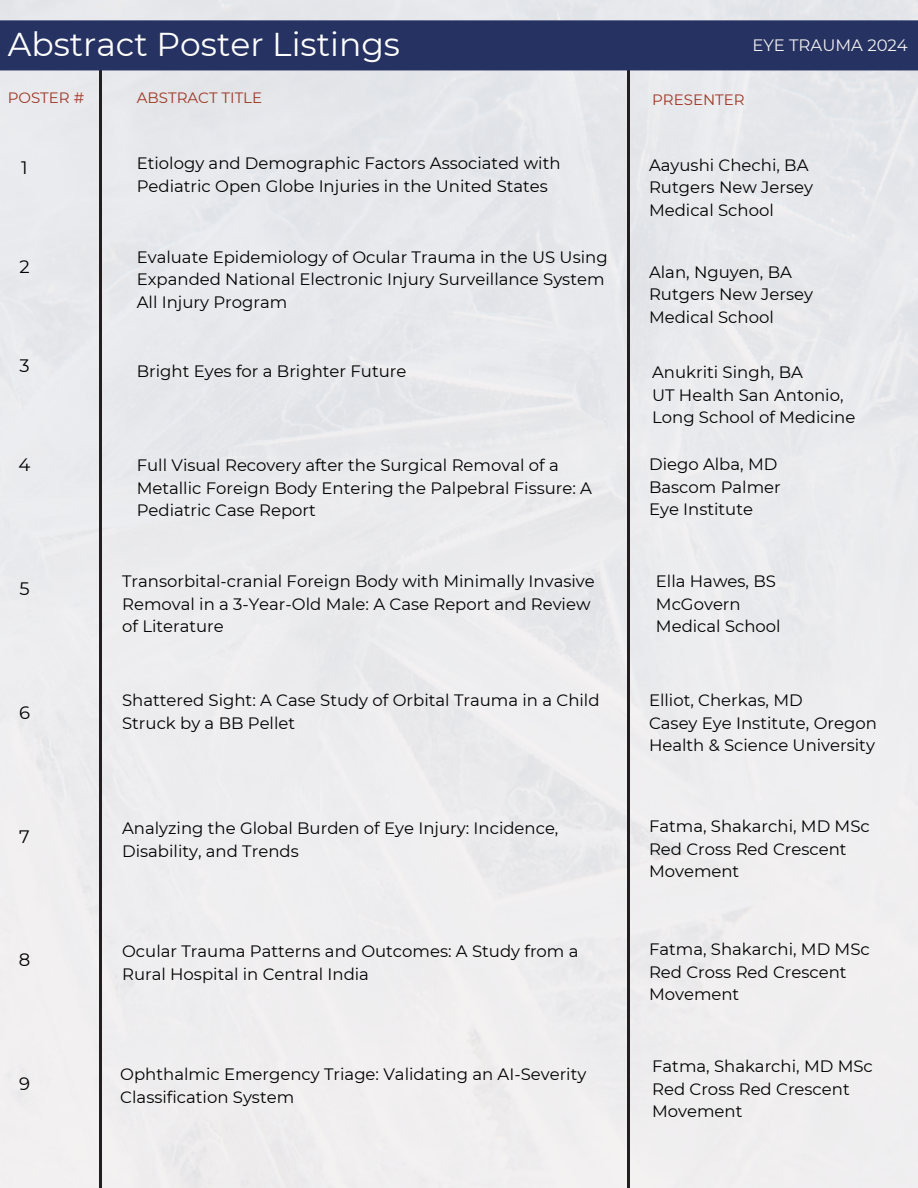
<style>
.page{position:relative;width:918px;height:1188px;background:#fff}
.page>*{position:absolute;margin:0;border:0;box-sizing:border-box;transform-origin:0 0}
.t1{font:33px "Montserrat";color:#fff}
.t2{font:18px "Montserrat";color:#000}
.t3{font:16.5px/22.5px "Montserrat";color:#000}
.t4{font:16.5px "Montserrat";color:#f4f1f1}
.t5{font:15px "Montserrat";color:#a03725}
</style>
<div class="page">
<hr style="left:627px;top:27px;width:3px;height:1161px;background:#231f20">
<hr style="left:99px;top:27px;width:3px;height:1161px;background:#231f20">
<div style="left:0;top:20px;width:918px;height:50px;background:#263262"></div>
<h3 class="t1" style="left:8px;top:24px;width:394px">Abstract Poster Listings</h3>
<h3 class="t4" style="left:752px;top:35px;width:157px">EYE TRAUMA 2024</h3>
<p class="t5" style="left:8px;top:89px;width:78px">POSTER #</p>
<h2 class="t5" style="left:137px;top:89px;width:127px">ABSTRACT TITLE</h2>
<p class="t5" style="left:652px;top:90px;width:94px">PRESENTER</p>
<p class="t2" style="left:21px;top:157px;width:8px">1</p>
<p class="t2" style="left:19px;top:256px;width:12px">2</p>
<p class="t2" style="left:20px;top:355px;width:12px">3</p>
<p class="t2" style="left:19px;top:454px;width:13px">4</p>
<h3 class="t2" style="left:19px;top:578px;width:12px">5</h3>
<h3 class="t2" style="left:19px;top:701px;width:12px">6</h3>
<h3 class="t2" style="left:19px;top:825px;width:12px">7</h3>
<h3 class="t2" style="left:19px;top:949px;width:13px">8</h3>
<h3 class="t2" style="left:19px;top:1073px;width:12px">9</h3>
<h3 class="t3" style="left:137px;top:152px;width:425px">Etiology and Demographic Factors Associated with<br>Pediatric Open Globe Injuries in the United States</h3>
<h3 class="t3" style="left:137px;top:246px;width:472px">Evaluate Epidemiology of Ocular Trauma in the US Using<br>Expanded National Electronic Injury Surveillance System<br>All Injury Program</h3>
<h3 class="t3" style="left:649px;top:154px;width:165px">Aayushi Chechi, BA<br>Rutgers New Jersey<br>Medical School</h3>
<h3 class="t3" style="left:649px;top:260px;width:165px">Alan, Nguyen, BA<br>Rutgers New Jersey<br>Medical School</h3>
<h3 class="t3" style="left:137px;top:360px;width:271px">Bright Eyes for a Brighter Future</h3>
<h3 class="t3" style="left:652px;top:361px;width:205px">Anukriti Singh, BA<br>UT Health San Antonio,<br>Long School of Medicine</h3>
<h3 class="t3" style="left:137px;top:454px;width:457px">Full Visual Recovery after the Surgical Removal of a<br>Metallic Foreign Body Entering the Palpebral Fissure: A<br>Pediatric Case Report</h3>
<h3 class="t3" style="left:649px;top:453px;width:133px">Diego Alba, MD<br>Bascom Palmer<br>Eye Institute</h3>
<h3 class="t3" style="left:122px;top:570px;width:474px">Transorbital-cranial Foreign Body with Minimally Invasive<br>Removal in a 3-Year-Old Male: A Case Report and Review of Literature</h3>
<h3 class="t3" style="left:656px;top:570px;width:126px">Ella Hawes, BS<br>McGovern<br>Medical School</h3>
<h3 class="t3" style="left:122px;top:689px;width:479px">Shattered Sight: A Case Study of Orbital Trauma in a Child<br>Struck by a BB Pellet</h3>
<h3 class="t3" style="left:649px;top:689px;width:229px">Elliot, Cherkas, MD<br>Casey Eye Institute, Oregon<br>Health &amp; Science University</h3>
<h3 class="t3" style="left:122px;top:817px;width:438px">Analyzing the Global Burden of Eye Injury: Incidence,<br>Disability, and Trends</h3>
<h3 class="t3" style="left:649px;top:815px;width:222px">Fatma, Shakarchi, MD MSc<br>Red Cross Red Crescent<br>Movement</h3>
<h3 class="t3" style="left:122px;top:940px;width:458px">Ocular Trauma Patterns and Outcomes: A Study from a<br>Rural Hospital in Central India</h3>
<h3 class="t3" style="left:649px;top:938px;width:222px">Fatma, Shakarchi, MD MSc<br>Red Cross Red Crescent<br>Movement</h3>
<h3 class="t3" style="left:120px;top:1063px;width:468px">Ophthalmic Emergency Triage: Validating an AI-Severity<br>Classification System</h3>
<h3 class="t3" style="left:652px;top:1055px;width:222px">Fatma, Shakarchi, MD MSc<br>Red Cross Red Crescent<br>Movement</h3>
</div>
